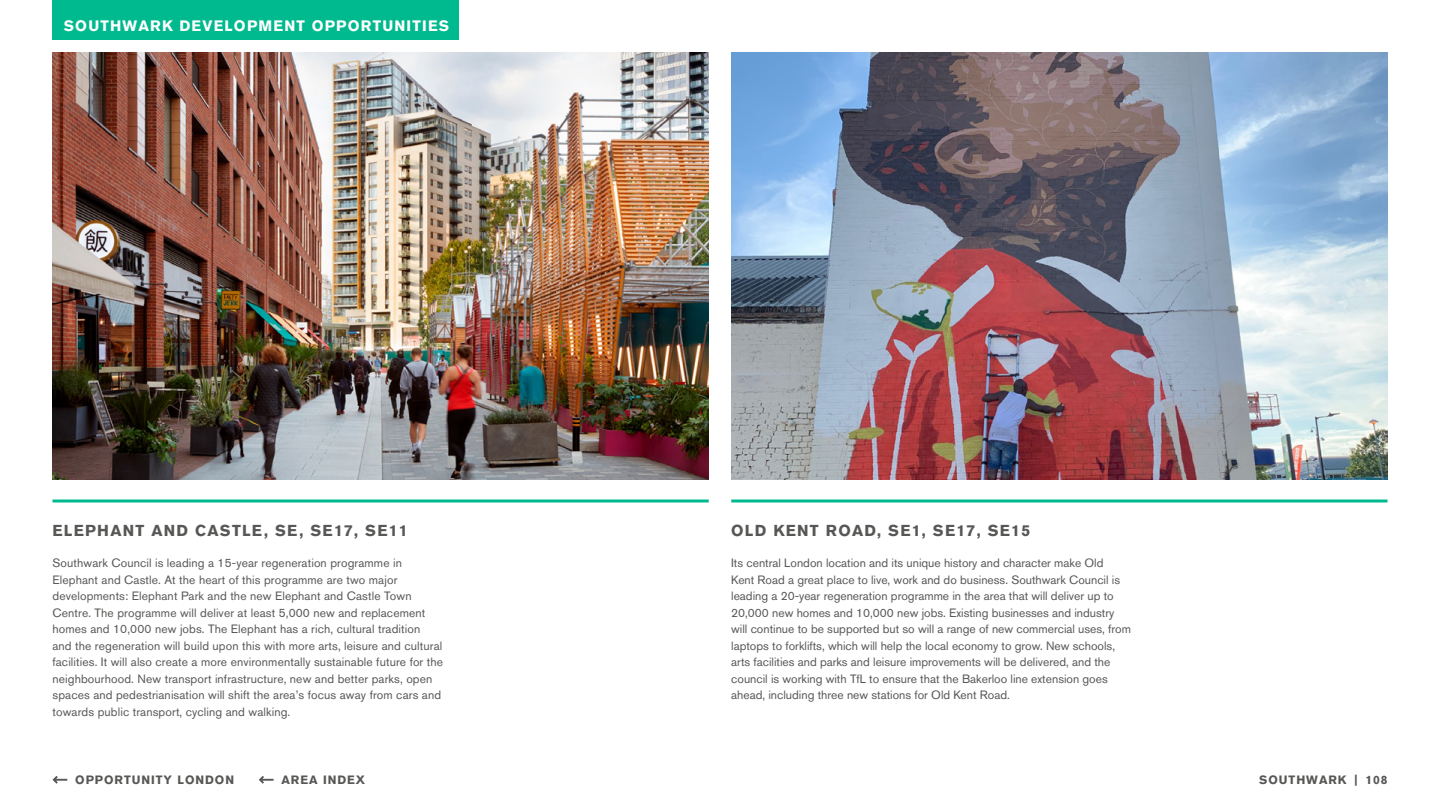
<style>
.page{position:relative;width:1440px;height:810px;background:#fff}
.page>*{position:absolute;margin:0;border:0;box-sizing:border-box;transform-origin:0 0}
.t1{font:700 15.75px "Akzidenz Grotesk BQ";letter-spacing:.08em;color:#575756}
.t2{font:700 15px "Akzidenz Grotesk BQ";letter-spacing:.08em;color:#fff}
.t3{font:12px/16.5px "Akzidenz Grotesk BQ";letter-spacing:.01em;color:#575756}
.t4{font:700 12px "Akzidenz Grotesk BQ";letter-spacing:.08em;color:#575756}
</style>
<div class="page">
<svg style="left:52px;top:776px;width:15px;height:8px"></svg>
<div style="left:52px;top:0;width:407px;height:39px;background:#00ba8f"></div>
<svg style="left:259px;top:776px;width:15px;height:8px"></svg>
<img style="left:731px;top:52px;width:657px;height:428px">
<img style="left:52px;top:52px;width:657px;height:428px">
<hr style="left:731px;top:500px;width:657px;height:2px;background:#00ba8f">
<hr style="left:52px;top:500px;width:657px;height:2px;background:#00ba8f">
<p class="t2" style="left:64px;top:17px;width:25px">SOUTHWARK</p>
<p class="t2" style="left:179px;top:17px;width:271px">DEVELOPMENT OPPORTUNITIES</p>
<h1 class="t1" style="left:52px;top:522px;width:357px">ELEPHANT AND CASTLE, SE, SE17, SE11</h1>
<p class="t3" style="left:52px;top:555px;width:392px">Southwark Council is leading a 15-year regeneration programme in Elephant and Castle. At the heart of this programme are two major developments: Elephant Park and the new Elephant and Castle Town Centre. The programme will deliver at least 5,000 new and replacement homes and 10,000 new jobs. The Elephant has a rich, cultural tradition<br>and the regeneration will build upon this with more arts, leisure and cultural facilities. It will also create a more environmentally sustainable future for the neighbourhood. New transport infrastructure, new and better parks, open spaces and pedestrianisation will shift the area’s focus away from cars and towards public transport, cycling and walking.</p>
<h1 class="t1" style="left:731px;top:522px;width:301px">OLD KENT ROAD, SE1, SE17, SE15</h1>
<p class="t3" style="left:731px;top:555px;width:401px">Its central London location and its unique history and character make Old<br>Kent Road a great place to live, work and do business. Southwark Council is leading a 20-year regeneration programme in the area that will deliver up to 20,000 new homes and 10,000 new jobs. Existing businesses and industry will continue to be supported but so will a range of new commercial uses, from laptops to forklifts, which will help the local economy to grow. New schools, arts facilities and parks and leisure improvements will be delivered, and the council is working with TfL to ensure that the Bakerloo line extension goes ahead, including three new stations for Old Kent Road.</p>
<p class="t4" style="left:75px;top:773px;width:160px">OPPORTUNITY LONDON</p>
<p class="t4" style="left:1259px;top:773px;width:19px">SOUTHWARK</p>
<p class="t4" style="left:1354px;top:773px;width:35px">| 108</p>
<p class="t4" style="left:282px;top:773px;width:85px">AREA INDEX</p>
</div>
